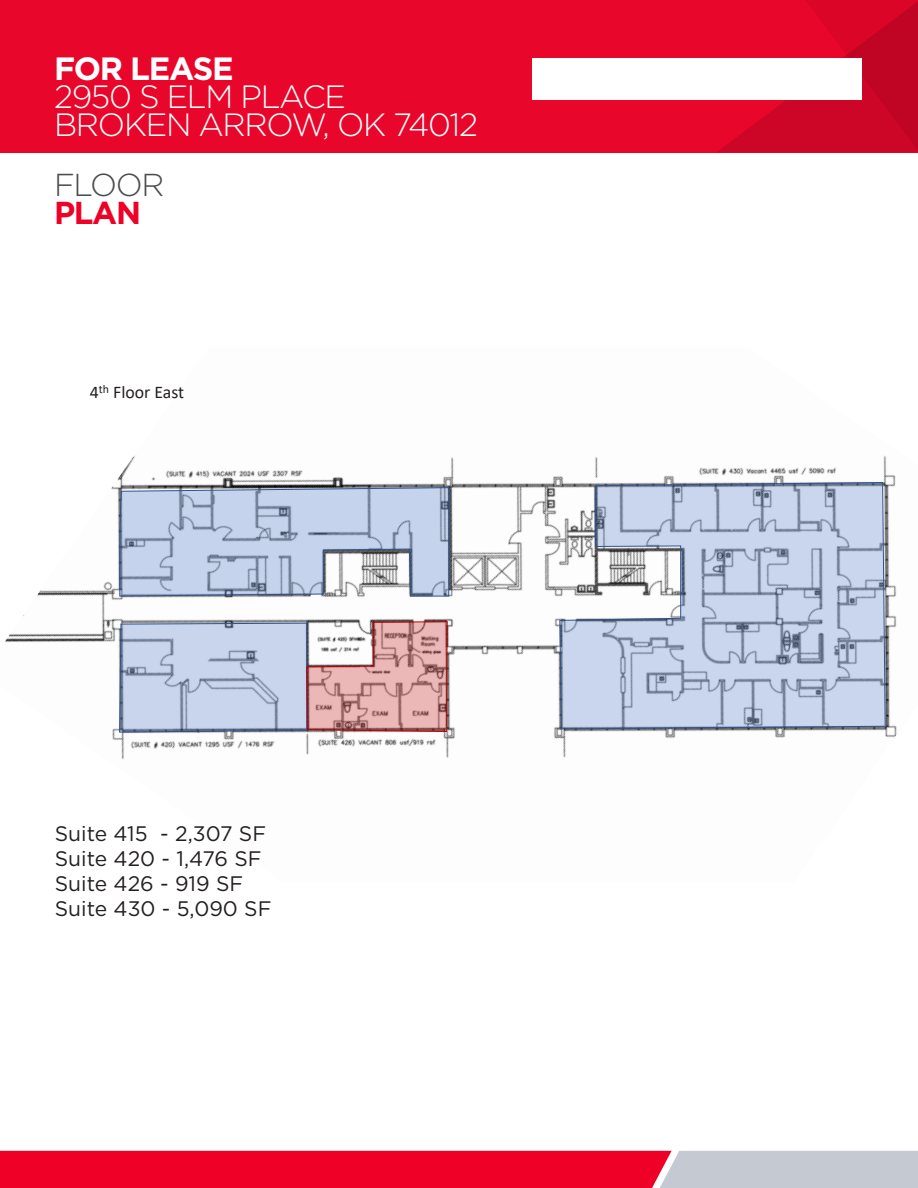
<style>
.page{position:relative;width:918px;height:1188px;background:#fff}
.page>*{position:absolute;margin:0;border:0;box-sizing:border-box;transform-origin:0 0}
.t1{font:300 32.25px "Gotham";letter-spacing:-.04em;color:#fff}
.t2{font:700 32.25px "Gotham";letter-spacing:-.04em;color:#fff}
.t3{font:300 31.65px "Gotham";letter-spacing:-.04em;color:#4b4c4d}
.t4{font:700 31.65px "Gotham";color:#ef0027}
.t5{font:21px "Gotham";color:#231f20}
.t6{font:17.85px "Calibri";color:#231f20}
</style>
<div class="page">
<div style="left:0;top:0;width:918px;height:152px;background:#e9062b"></div>
<svg style="left:803px;top:0;width:115px;height:153px"></svg>
<svg style="left:0;top:1151px;width:918px;height:37px;background:#e33856"></svg>
<div style="left:532px;top:58px;width:330px;height:41px;background:#fff"></div>
<img style="left:5px;top:455px;width:892px;height:305px">
<svg style="left:119px;top:487px;width:331px;height:110px;background:#b7c3da"></svg>
<svg style="left:559px;top:482px;width:327px;height:248px;background:#bcc7db"></svg>
<svg style="left:119px;top:621px;width:329px;height:112px;background:#c5b9c6"></svg>
<p class="t2" style="left:54px;top:47px;width:181px">FOR LEASE</p>
<p class="t1" style="left:54px;top:76px;width:294px">2950 S ELM PLACE</p>
<p class="t1" style="left:54px;top:105px;width:426px">BROKEN ARROW, OK 74012</p>
<p class="t3" style="left:54px;top:165px;width:112px">FLOOR</p>
<p class="t4" style="left:54px;top:192px;width:89px">PLAN</p>
<p class="t6" style="left:90px;top:380px;width:96px">4<sup>th</sup> Floor East</p>
<p class="t5" style="left:55px;top:820px;width:213px">Suite 415 - 2,307 SF</p>
<p class="t5" style="left:55px;top:845px;width:208px">Suite 420 - 1,476 SF</p>
<p class="t5" style="left:55px;top:870px;width:190px">Suite 426 - 919 SF</p>
<p class="t5" style="left:55px;top:896px;width:218px">Suite 430 - 5,090 SF</p>
</div>
